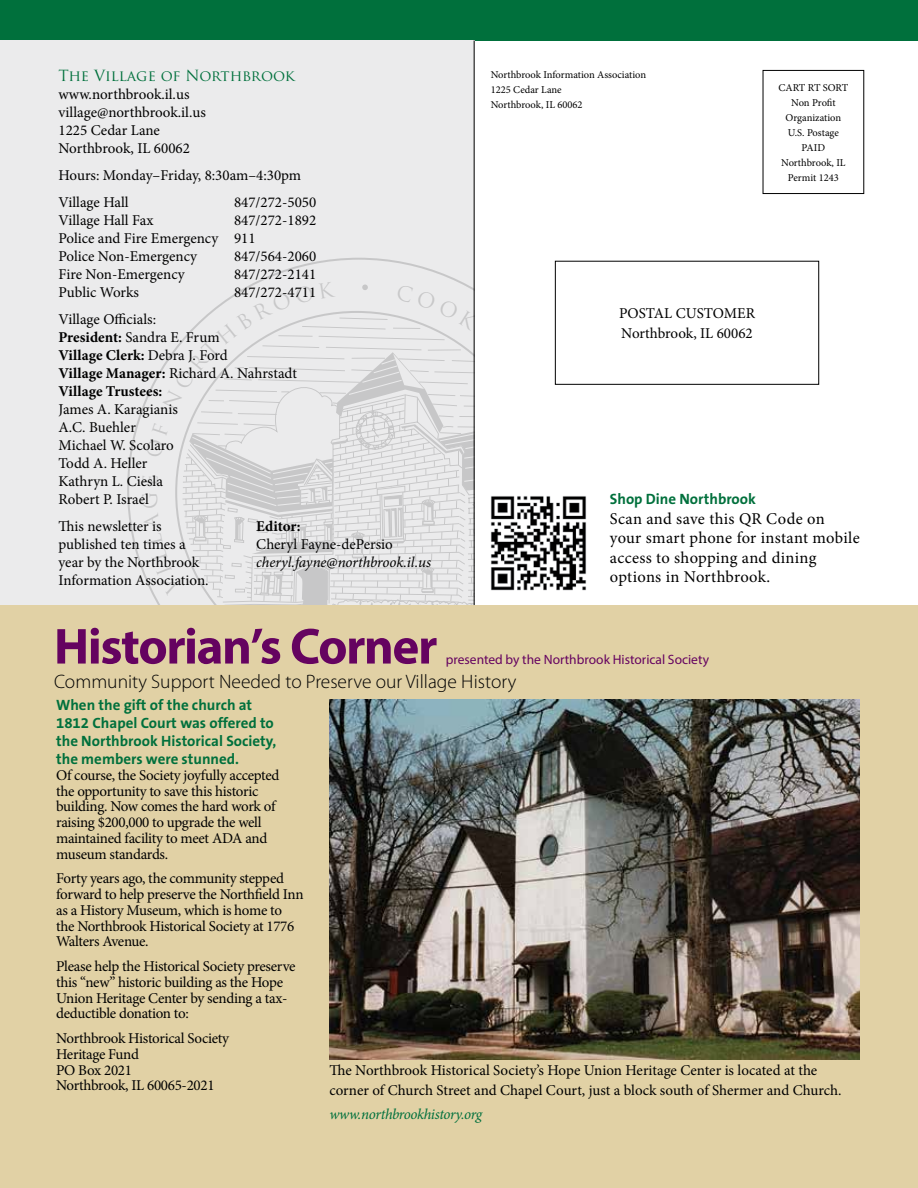
<style>
.page{position:relative;width:918px;height:1188px;background:#fff}
.page>*{position:absolute;margin:0;border:0;box-sizing:border-box;transform-origin:0 0}
.t1{font:700 51px "Myriad Pro";letter-spacing:-.03em;color:#650360}
.t2{font:300 19.5px "Myriad Pro";color:#000}
.t3{font:16.5px/19.5px "Minion Pro";letter-spacing:.015em;color:#000}
.t4{font:15px/18px "Minion Pro";letter-spacing:-.01em;color:#000}
.t5{font:700 15px/18px "The Sans B7";color:#00703c}
.t6{font:italic 15px "Minion Pro";letter-spacing:-.005em;color:#000}
.t7{font:italic 15px "Minion Pro";letter-spacing:-.03em;color:#00703c}
.t8{font:15px "Trajan Pro";letter-spacing:-.02em;color:#00703c}
.t9{font:700 15px "Minion Pro";letter-spacing:-.005em;color:#000}
.t10{font:13.5px "Myriad Pro";color:#650360}
.t11{font:10.5px/15px "Minion Pro";color:#000;text-align:center}
.s1{font-weight:700}
</style>
<div class="page">
<div style="left:0;top:0;width:918px;height:40px;background:#00703c"></div>
<div style="left:0;top:40px;width:474px;height:565px;background:#ebebec"></div>
<svg style="left:127px;top:257px;width:347px;height:313px"></svg>
<div style="left:0;top:605px;width:918px;height:583px;background:#e1d1a5"></div>
<div style="left:763px;top:70px;width:101px;height:124px;border:1px solid #000"></div>
<div style="left:555px;top:261px;width:264px;height:124px;border:1px solid #000"></div>
<hr style="left:474px;top:40px;width:1px;height:565px;background:#000">
<img style="left:490px;top:496px;width:97px;height:95px">
<img style="left:329px;top:699px;width:531px;height:360px">
<svg style="left:329px;top:699px;width:19px;height:6px"></svg>
<svg style="left:378px;top:699px;width:30px;height:5px"></svg>
<svg style="left:142px;top:281px;width:333px;height:324px"></svg>
<p class="t8" style="left:58px;top:66px;width:238px">The Village of Northbrook</p>
<p class="t4" style="left:58px;top:86px;width:149px">www.northbrook.il.us village@northbrook.il.us<br>1225 Cedar Lane<br>Northbrook, IL 60062</p>
<p class="t4" style="left:58px;top:162px;width:244px;line-height:27px">Hours: Monday–Friday, 8:30am–4:30pm<br>Village Hall</p>
<p class="t4" style="left:234px;top:194px;width:84px">847/272-5050</p>
<p class="t4" style="left:58px;top:212px;width:96px">Village Hall Fax</p>
<p class="t4" style="left:58px;top:212px;width:259px;text-indent:176px">847/272-1892<br>Police and Fire Emergency 911<br>Police Non-Emergency</p>
<p class="t4" style="left:234px;top:248px;width:84px">847/564-2060</p>
<p class="t4" style="left:58px;top:266px;width:128px">Fire Non-Emergency</p>
<p class="t4" style="left:234px;top:266px;width:84px">847/272-2141</p>
<p class="t4" style="left:58px;top:284px;width:82px">Public Works</p>
<p class="t4" style="left:234px;top:284px;width:84px">847/272-4711</p>
<p class="t4" style="left:58px;top:311px;width:240px">Village Officials:<br><span class="s1">President:</span> Sandra E. Frum<br><span class="s1">Village Clerk:</span> Debra J. Ford<br><span class="s1">Village Manager:</span> Richard A. Nahrstadt<br><span class="s1">Village Trustees:</span></p>
<p class="t4" style="left:58px;top:401px;width:121px">James A. Karagianis<br>A.C. Buehler<br>Michael W. Scolaro<br>Todd A. Heller<br>Kathryn L. Ciesla<br>Robert P. Israel</p>
<p class="t4" style="left:58px;top:518px;width:152px">This newsletter is published ten times a year by the Northbrook<br>Information Association.</p>
<p class="t9" style="left:256px;top:516px;width:46px">Editor:</p>
<p class="t4" style="left:256px;top:536px;width:138px">Cheryl Fayne-dePersio</p>
<p class="t6" style="left:256px;top:552px;width:177px">cheryl.fayne@northbrook.il.us</p>
<p class="t11" style="left:491px;top:67px;width:157px;text-align:left">Northbrook Information Association<br>1225 Cedar Lane<br>Northbrook, IL 60062</p>
<p class="t11" style="left:779px;top:80px;width:71px">CART RT SORT<br>Non Profit<br>Organization<br>U.S. Postage<br>PAID<br>Northbrook, IL<br>Permit 1243</p>
<p class="t4" style="left:619px;top:304px;width:137px;line-height:19.5px">POSTAL CUSTOMER<br>Northbrook, IL 60062</p>
<p class="t5" style="left:610px;top:491px;width:148px">Shop Dine Northbrook</p>
<p class="t3" style="left:610px;top:509px;width:251px">Scan and save this QR Code on your smart phone for instant mobile access to shopping and dining options in Northbrook.</p>
<h1 class="t1" style="left:54px;top:613px;width:385px">Historian’s Corner</h1>
<p class="t10" style="left:446px;top:651px;width:265px">presented by the Northbrook Historical Society</p>
<h2 class="t2" style="left:54px;top:670px;width:464px">Community Support Needed to Preserve our Village History</h2>
<p class="t5" style="left:56px;top:697px;width:222px">When the gift of the church at<br>1812 Chapel Court was offered to the Northbrook Historical Society, the members were stunned.</p>
<p class="t4" style="left:56px;top:767px;width:225px;line-height:15.8px">Of course, the Society joyfully accepted the opportunity to save this historic building. Now comes the hard work of raising $200,000 to upgrade the well maintained facility to meet ADA and museum standards.</p>
<p class="t4" style="left:56px;top:871px;width:249px;line-height:15.8px">Forty years ago, the community stepped forward to help preserve the Northfield Inn as a History Museum, which is home to the Northbrook Historical Society at 1776<br>Walters Avenue.</p>
<p class="t4" style="left:56px;top:959px;width:241px;line-height:15.8px">Please help the Historical Society preserve this “new” historic building as the Hope Union Heritage Center by sending a tax&shy;deductible donation to:</p>
<p class="t4" style="left:56px;top:1031px;width:174px;line-height:15.8px">Northbrook Historical Society<br>Heritage Fund<br>PO Box 2021<br>Northbrook, IL 60065-2021</p>
<p class="t4" style="left:329px;top:1061px;width:514px;line-height:19.5px">The Northbrook Historical Society’s Hope Union Heritage Center is located at the corner of Church Street and Chapel Court, just a block south of Shermer and Church.</p>
<p class="t7" style="left:329px;top:1104px;width:154px">www.northbrookhistory.org</p>
</div>
